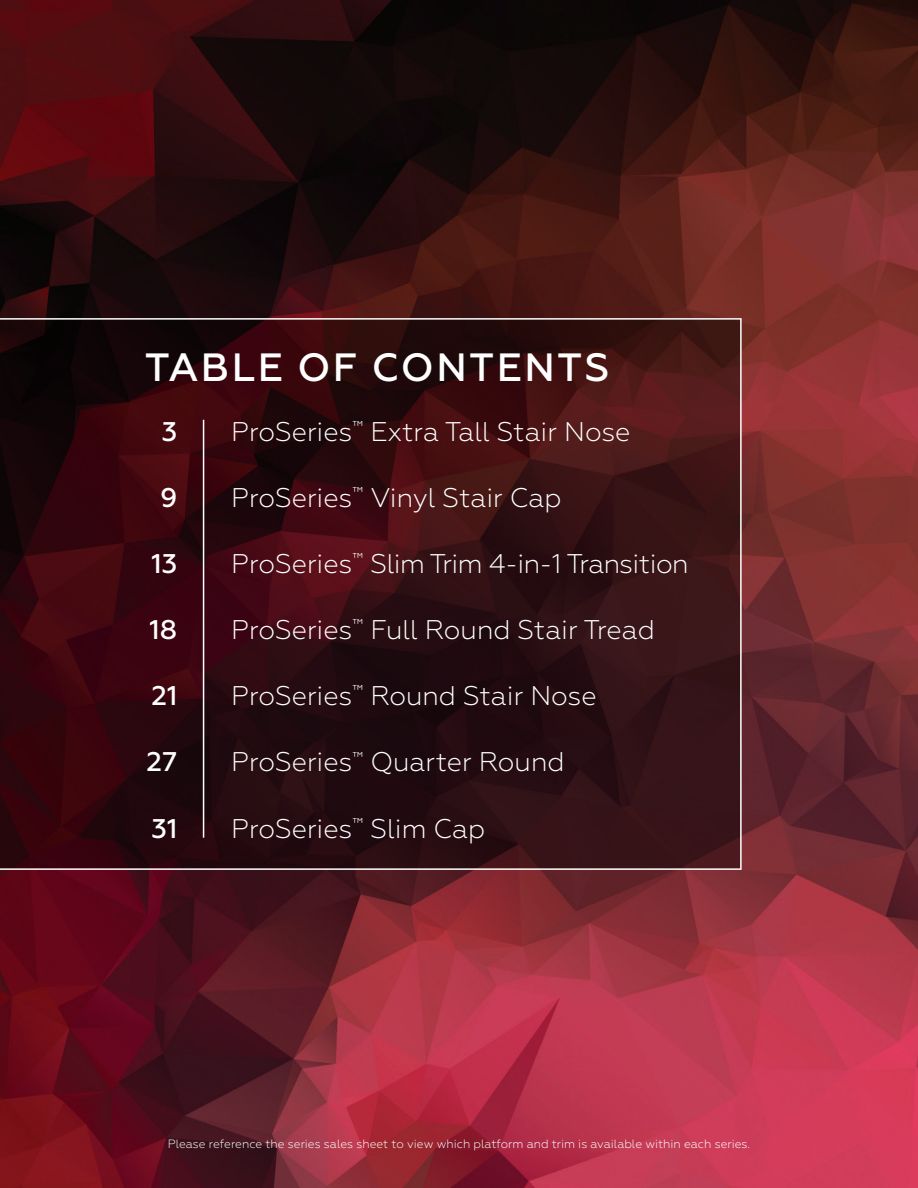
<style>
.page{position:relative;width:918px;height:1188px;background:#fff}
.page>*{position:absolute;margin:0;border:0;box-sizing:border-box;transform-origin:0 0}
.t1{font:500 39.45px "Geometria";letter-spacing:.06em;color:#fff}
.t2{font:300 27px "Geometria";color:#fff}
.t3{font:300 27px "Geometria";letter-spacing:-.02em;color:#fff}
.t4{font:500 27px "Geometria";color:#fff}
.t5{font:300 12px "Geometria";color:#fff}
</style>
<div class="page">
<img style="left:0;top:0;width:918px;height:1188px">
<svg style="left:0;top:318px;width:742px;height:552px;background:#320d12"></svg>
<hr style="left:203px;top:420px;width:1px;height:418px;background:#fff">
<p class="t1" style="left:145px;top:344px;width:466px">TABLE OF CONTENTS</p>
<p class="t4" style="left:162px;top:416px;width:17px">3</p>
<p class="t2" style="left:231px;top:416px;width:401px">ProSeries<sup>™</sup> Extra Tall Stair Nose</p>
<p class="t4" style="left:160px;top:482px;width:19px">9</p>
<p class="t2" style="left:231px;top:482px;width:332px">ProSeries<sup>™</sup> Vinyl Stair Cap</p>
<p class="t4" style="left:152px;top:548px;width:27px">13</p>
<p class="t3" style="left:231px;top:548px;width:459px">ProSeries<sup>™</sup> Slim Trim 4-in-1 Transition</p>
<p class="t4" style="left:150px;top:614px;width:29px">18</p>
<p class="t2" style="left:231px;top:614px;width:425px">ProSeries<sup>™</sup> Full Round Stair Tread</p>
<p class="t4" style="left:151px;top:680px;width:27px">21</p>
<p class="t2" style="left:231px;top:680px;width:367px">ProSeries<sup>™</sup> Round Stair Nose</p>
<p class="t4" style="left:147px;top:746px;width:32px">27</p>
<p class="t2" style="left:231px;top:747px;width:335px">ProSeries<sup>™</sup> Quarter Round</p>
<p class="t4" style="left:152px;top:812px;width:27px">31</p>
<p class="t2" style="left:231px;top:813px;width:255px">ProSeries<sup>™</sup> Slim Cap</p>
<p class="t5" style="left:168px;top:1136px;width:584px">Please reference the series sales sheet to view which platform and trim is available within each series.</p>
</div>
